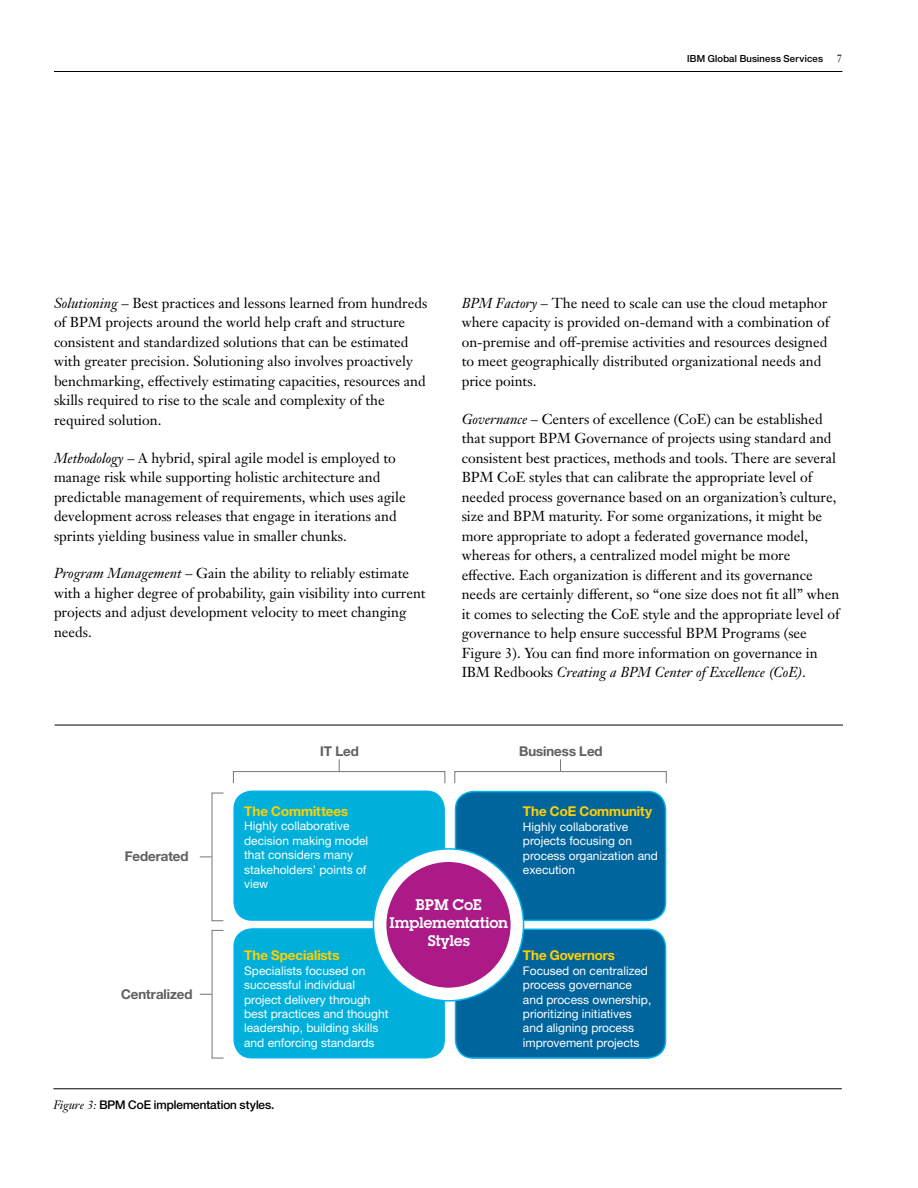
<style>
.page{position:relative;width:918px;height:1188px;background:#fff}
.page>*{position:absolute;margin:0;border:0;box-sizing:border-box;transform-origin:0 0}
._2B_sub_head__color{font:15px/18px "Lubalin Demifor IBM";color:#fff;text-align:center}
._2C_body{font:14.25px/19.5px "Janson Text LT Pro";color:#000}
._7D_legend{font:13.5px "Helv Neue Boldfor IBM";color:#ffcf01}
._7D_legend-2{font:13.5px "Helv Neue Boldfor IBM";color:#5f6062}
._7D_legend-3{font:12px/14.4px "Helvetica Neue LT Std";color:#fff}
._7D_legend-4{font:12px "Helv Neue Mediumfor IBM";color:#000}
.t1{font:10.5px "Janson Text LT Pro";color:#000}
.t2{font:9.75px "Helv Neue Mediumfor IBM";letter-spacing:.02em;color:#000}
.s1{font-style:italic}
.s2{font-family:"Janson Text LT Std";font-style:italic}
</style>
<div class="page">
<hr style="left:54px;top:71px;width:788px;height:1px;background:#000">
<div style="left:234px;top:929px;width:210px;height:129px;background:#00b0da;border-radius:18px"></div>
<div style="left:233px;top:928px;width:212px;height:130px;border:2px solid #00b3ef;border-radius:18px"></div>
<div style="left:456px;top:792px;width:210px;height:128px;background:#00649d;border-radius:18px"></div>
<div style="left:455px;top:791px;width:211px;height:130px;border:2px solid #00b3ef;border-radius:18px"></div>
<div style="left:456px;top:929px;width:210px;height:129px;background:#00649d;border-radius:18px"></div>
<div style="left:455px;top:929px;width:211px;height:130px;border:2px solid #00b3ef;border-radius:18px"></div>
<div style="left:234px;top:791px;width:210px;height:129px;background:#00b0da;border-radius:18px"></div>
<div style="left:233px;top:791px;width:212px;height:130px;border:2px solid #00b3ef;border-radius:18px"></div>
<div style="left:373px;top:849px;width:151px;height:152px;background:#fff;border-radius:50%"></div>
<div style="left:386px;top:862px;width:125px;height:126px;background:#ab1a87;border-radius:50%"></div>
<div style="left:233px;top:771px;width:212px;height:12px;border:1px solid #737577"></div>
<svg style="left:339px;top:759px;width:1px;height:12px"></svg>
<div style="left:454px;top:771px;width:213px;height:12px;border:1px solid #737577"></div>
<svg style="left:560px;top:759px;width:1px;height:12px"></svg>
<svg style="left:200px;top:857px;width:12px;height:1px"></svg>
<svg style="left:200px;top:994px;width:12px;height:1px"></svg>
<hr style="left:53px;top:1088px;width:789px;height:1px;background:#000">
<hr style="left:55px;top:725px;width:788px;height:1px;background:#000">
<p class="t2" style="left:687px;top:53px;width:137px">IBM Global Business Services</p>
<p class="t1" style="left:837px;top:52px;width:7px">7</p>
<p class="_2C_body" style="left:54px;top:293px;width:375px"><span class="s1">Solutioning –</span> Best practices and lessons learned from hundreds of BPM projects around the world help craft and structure consistent and standardized solutions that can be estimated with greater precision. Solutioning also involves proactively benchmarking, effectively estimating capacities, resources and skills required to rise to the scale and complexity of the required solution.</p>
<p class="_2C_body" style="left:54px;top:448px;width:353px"><span class="s1">Methodology</span> – A hybrid, spiral agile model is employed to manage risk while supporting holistic architecture and predictable management of requirements, which uses agile development across releases that engage in iterations and sprints yielding business value in smaller chunks.</p>
<p class="_2C_body" style="left:54px;top:564px;width:373px"><span class="s1">Program Management</span> – Gain the ability to reliably estimate with a higher degree of probability, gain visibility into current projects and adjust development velocity to meet changing needs.</p>
<p class="_2C_body" style="left:462px;top:293px;width:369px"><span class="s1">BPM Factory</span> – The need to scale can use the cloud metaphor where capacity is provided on-demand with a combination of on-premise and off-premise activities and resources designed to meet geographically distributed organizational needs and price points.</p>
<p class="_2C_body" style="left:462px;top:409px;width:379px"><span class="s1">Governance</span> – Centers of excellence (CoE) can be established that support BPM Governance of projects using standard and consistent best practices, methods and tools. There are several BPM CoE styles that can calibrate the appropriate level of needed process governance based on an organization’s culture, size and BPM maturity. For some organizations, it might be more appropriate to adopt a federated governance model, whereas for others, a centralized model might be more effective. Each organization is different and its governance needs are certainly different, so “one size does not fit all” when it comes to selecting the CoE style and the appropriate level of governance to help ensure successful BPM Programs (see Figure 3). You can find more information on governance in IBM Redbooks <span class="s1">Creating a BPM Center of Excellence (CoE)</span>.</p>
<p class="_7D_legend-2" style="left:125px;top:848px;width:65px">Federated</p>
<p class="_7D_legend-2" style="left:121px;top:985px;width:73px">Centralized</p>
<p class="_7D_legend-2" style="left:320px;top:742px;width:40px">IT Led</p>
<p class="_7D_legend-2" style="left:519px;top:742px;width:85px">Business Led</p>
<p class="_7D_legend" style="left:244px;top:803px;width:106px">The Committees</p>
<p class="_7D_legend-3" style="left:244px;top:819px;width:126px">Highly collaborative decision making model that considers many stakeholders’ points of view</p>
<p class="_2B_sub_head__color" style="left:389px;top:895px;width:120px">BPM CoE<br>Implementation<br>Styles</p>
<p class="_7D_legend" style="left:244px;top:947px;width:97px">The Specialists</p>
<p class="_7D_legend-3" style="left:244px;top:963px;width:146px">Specialists focused on successful individual project delivery through best practices and thought leadership, building skills and enforcing standards</p>
<p class="_7D_legend" style="left:523px;top:803px;width:131px">The CoE Community</p>
<p class="_7D_legend-3" style="left:523px;top:819px;width:136px">Highly collaborative projects focusing on process organization and execution</p>
<p class="_7D_legend" style="left:523px;top:947px;width:93px">The Governors</p>
<p class="_7D_legend-3" style="left:523px;top:963px;width:130px">Focused on centralized process governance and process ownership, prioritizing initiatives and aligning process improvement projects</p>
<p class="_7D_legend-4" style="left:53px;top:1097px;width:222px"><span class="s2">Figure 3:</span> BPM CoE implementation styles.</p>
</div>
